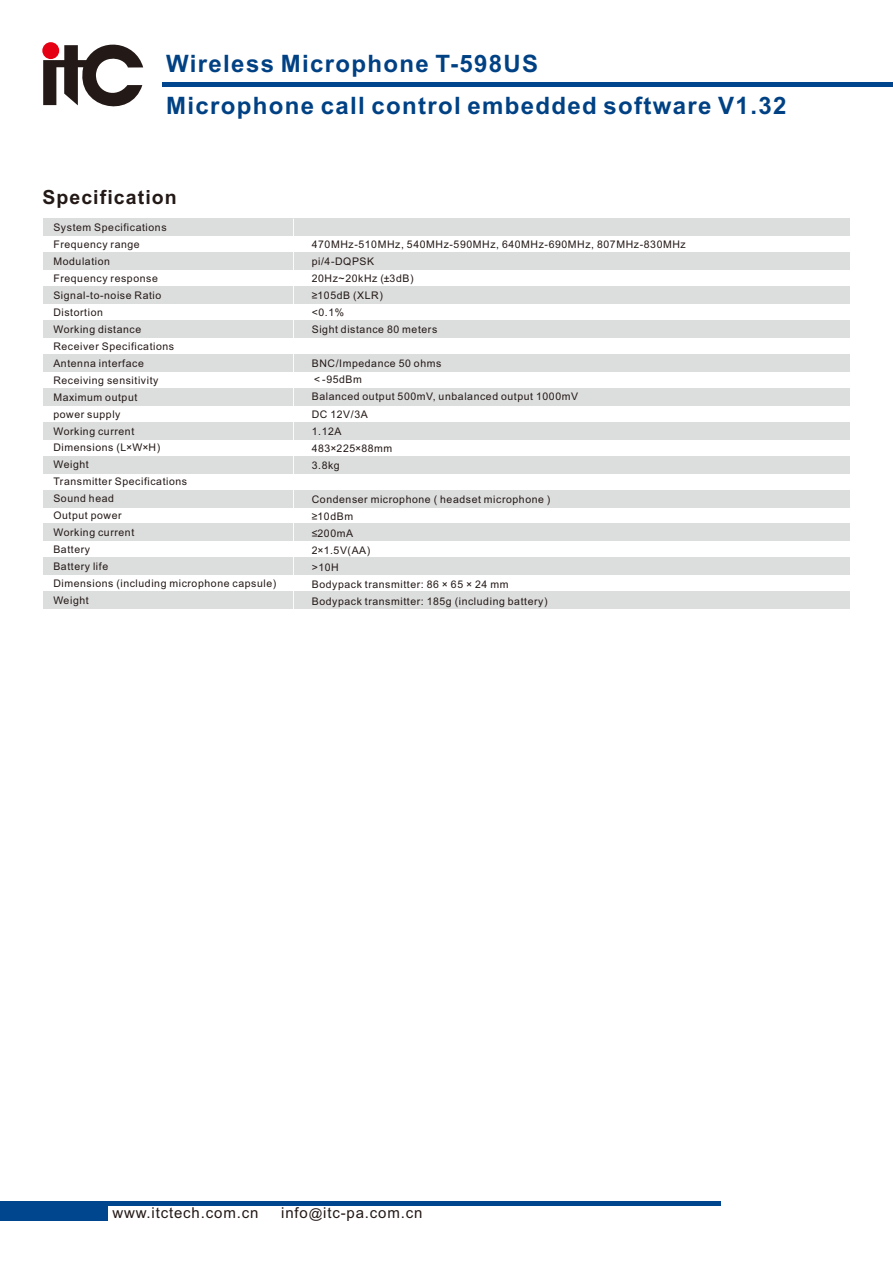
<style>
.page{position:relative;width:893px;height:1263px;background:#fff}
.page>*{position:absolute;margin:0;border:0;box-sizing:border-box;transform-origin:0 0}
.t1{font:700 24px "Arial";letter-spacing:.055em;color:#004184}
.t2{font:700 19.5px "Arial";letter-spacing:.055em;color:#231916}
.t3{font:15px "Arial";letter-spacing:.055em;color:#231916}
.t4{font:10.5px/17px "Arial";letter-spacing:.055em;color:#231916}
.s1{font-family:"Arial Unicode MS"}
.s2{font-size:13.5px}
</style>
<div class="page">
<hr style="left:0;top:1202px;width:720px;height:4px;background:#00468e">
<div style="left:0;top:1202px;width:108px;height:18px;background:#00468e"></div>
<hr style="left:163px;top:82px;width:730px;height:4px;background:#00468e">
<svg style="left:43px;top:42px;width:100px;height:65px"></svg>
<div style="left:44px;top:219px;width:806px;height:17px;background:#dcdddd"></div>
<div style="left:44px;top:286px;width:806px;height:18px;background:#dcdddd"></div>
<div style="left:44px;top:320px;width:806px;height:18px;background:#dcdddd"></div>
<div style="left:44px;top:354px;width:806px;height:18px;background:#dcdddd"></div>
<div style="left:44px;top:422px;width:806px;height:18px;background:#dcdddd"></div>
<div style="left:44px;top:456px;width:806px;height:18px;background:#dcdddd"></div>
<div style="left:44px;top:388px;width:806px;height:18px;background:#dcdddd"></div>
<div style="left:44px;top:490px;width:806px;height:17px;background:#dcdddd"></div>
<div style="left:44px;top:523px;width:806px;height:18px;background:#dcdddd"></div>
<div style="left:44px;top:591px;width:806px;height:18px;background:#dcdddd"></div>
<div style="left:44px;top:557px;width:806px;height:18px;background:#dcdddd"></div>
<div style="left:44px;top:253px;width:806px;height:17px;background:#dcdddd"></div>
<hr style="left:293px;top:219px;width:1px;height:392px;background:#fff">
<h1 class="t1" style="left:166px;top:54px;width:373px">Wireless Microphone T-598US</h1>
<h1 class="t1" style="left:166px;top:97px;width:622px">Microphone call control embedded software V1.32</h1>
<h2 class="t2" style="left:42px;top:189px;width:136px">Specification</h2>
<p class="t4" style="left:53px;top:220px;width:224px">System Specifications<br>Frequency range<br>Modulation<br>Frequency response<br>Signal-to-noise Ratio<br>Distortion<br>Working distance<br>Receiver Specifications<br>Antenna interface<br>Receiving sensitivity<br>Maximum output<br>power supply<br>Working current<br>Dimensions (L×W×H)<br>Weight<br>Transmitter Specifications<br>Sound head<br>Output power<br>Working current<br>Battery<br>Battery life<br>Dimensions (including microphone capsule)<br>Weight</p>
<p class="t4" style="left:312px;top:237px;width:376px">470MHz-510MHz, 540MHz-590MHz, 640MHz-690MHz, 807MHz-830MHz pi/4-DQPSK<br>20Hz~20kHz (±3dB)<br>≥105dB (XLR)<br>&lt;0.1%<br>Sight distance 80 meters</p>
<p class="t4" style="left:312px;top:356px;width:268px;line-height:16.4px">BNC/Impedance 50 ohms<br><span class="s1">＜</span>-95dBm<br>Balanced output 500mV, unbalanced output 1000mV</p>
<p class="t4" style="left:312px;top:407px;width:82px">DC 12V/3A<br>1.12A<br>483×225×88mm<br>3.8kg</p>
<p class="t4" style="left:312px;top:492px;width:240px">Condenser microphone ( headset microphone ) ≥10dBm<br>≤200mA<br>2×1.5V(AA)<br>&gt;10H<br>Bodypack transmitter: 86 × 65 × 24 mm<br>Bodypack transmitter: 185g (including battery)</p>
<h3 class="t3" style="left:112px;top:1207px;width:147px">www.itctech.com.cn</h3>
<h3 class="t3" style="left:281px;top:1207px;width:143px">info<span class="s2">@</span>itc-pa.com.cn</h3>
</div>
